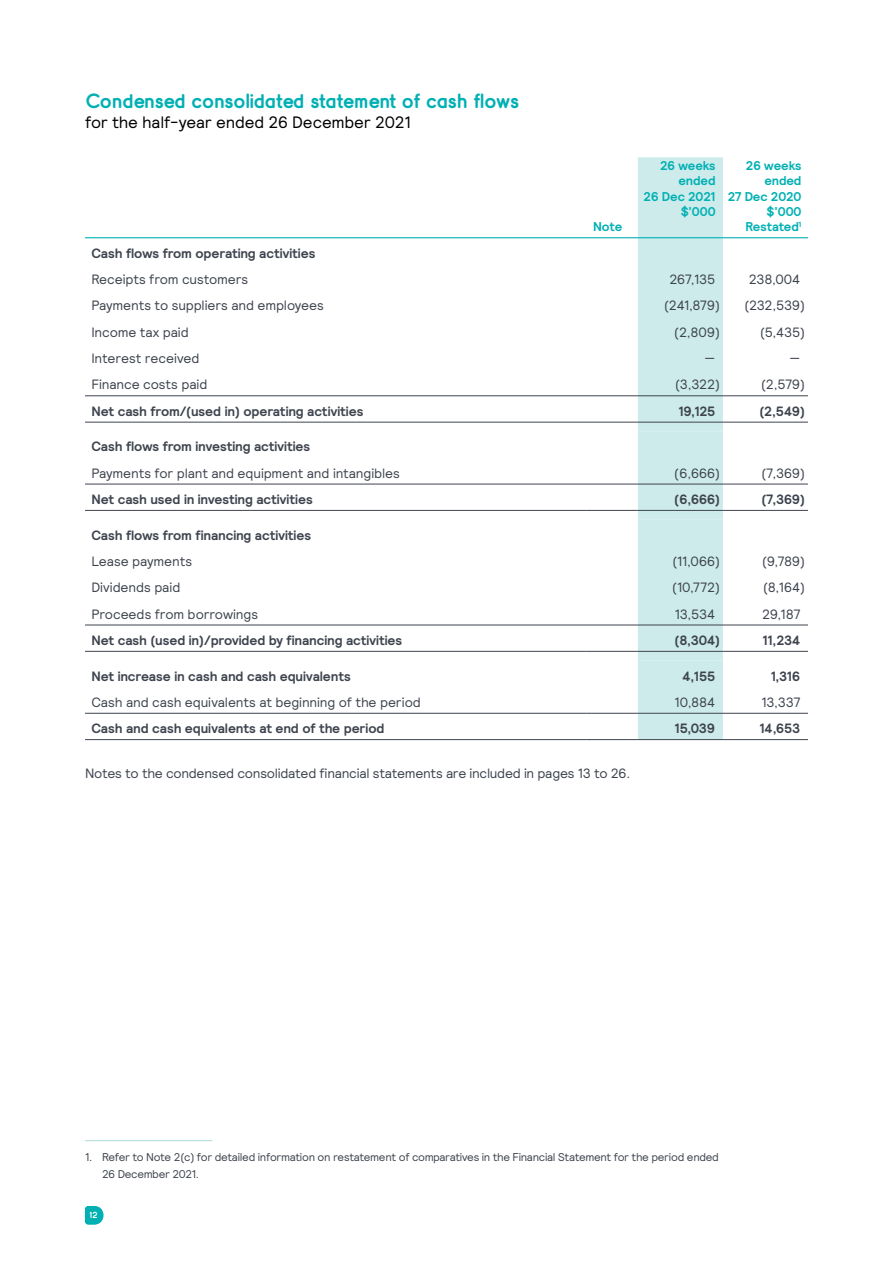
<style>
.page{position:relative;width:893px;height:1263px;background:#fff}
.page>*{position:absolute;margin:0;border:0;box-sizing:border-box;transform-origin:0 0}
.t1{font:21px "BB Leroy Bold";letter-spacing:-.005em;color:#00b0b3}
.t2{font:16.5px "Relative";letter-spacing:-.01em;color:#000}
.t3{font:13.5px "Relative";letter-spacing:-.01em;color:#3e444e}
.t4{font:700 13.5px "Relative";letter-spacing:-.005em;color:#3e444e}
.t5{font:700 12.75px/15.3px "Relative";letter-spacing:-.01em;color:#00b0b3;text-align:right}
.t6{font:11.25px/16.5px "Relative";letter-spacing:-.025em;color:#3e444e}
.t7{font:9px "BB Leroy Bold";color:#fff}
</style>
<div class="page">
<div style="left:638px;top:157px;width:85px;height:582px;background:#cdebeb"></div>
<div style="left:638px;top:423px;width:85px;height:238px;background:#cdebeb"></div>
<hr style="left:723px;top:395px;width:85px;height:1px;background:#3e444e">
<hr style="left:723px;top:484px;width:85px;height:1px;background:#3e444e">
<hr style="left:638px;top:237px;width:85px;height:1px;background:#00b0b3">
<hr style="left:85px;top:422px;width:502px;height:1px;background:#3e444e">
<hr style="left:587px;top:422px;width:51px;height:1px;background:#3e444e">
<hr style="left:638px;top:422px;width:85px;height:1px;background:#3e444e">
<hr style="left:723px;top:422px;width:85px;height:1px;background:#3e444e">
<hr style="left:85px;top:510px;width:502px;height:1px;background:#3e444e">
<hr style="left:587px;top:510px;width:51px;height:1px;background:#3e444e">
<hr style="left:638px;top:510px;width:85px;height:1px;background:#3e444e">
<hr style="left:723px;top:510px;width:85px;height:1px;background:#3e444e">
<hr style="left:638px;top:625px;width:85px;height:1px;background:#3e444e">
<hr style="left:723px;top:625px;width:85px;height:1px;background:#3e444e">
<hr style="left:85px;top:651px;width:502px;height:1px;background:#3e444e">
<hr style="left:587px;top:651px;width:51px;height:1px;background:#3e444e">
<hr style="left:638px;top:651px;width:85px;height:1px;background:#3e444e">
<hr style="left:723px;top:651px;width:85px;height:1px;background:#3e444e">
<hr style="left:638px;top:713px;width:85px;height:1px;background:#3e444e">
<hr style="left:723px;top:713px;width:85px;height:1px;background:#3e444e">
<hr style="left:85px;top:739px;width:502px;height:1px;background:#3e444e">
<hr style="left:587px;top:739px;width:51px;height:1px;background:#3e444e">
<hr style="left:638px;top:739px;width:85px;height:1px;background:#3e444e">
<hr style="left:723px;top:739px;width:85px;height:1px;background:#3e444e">
<hr style="left:85px;top:237px;width:502px;height:1px;background:#00b0b3">
<hr style="left:587px;top:395px;width:51px;height:1px;background:#3e444e">
<hr style="left:638px;top:395px;width:85px;height:1px;background:#3e444e">
<hr style="left:587px;top:484px;width:51px;height:1px;background:#3e444e">
<hr style="left:638px;top:484px;width:85px;height:1px;background:#3e444e">
<hr style="left:587px;top:625px;width:51px;height:1px;background:#3e444e">
<hr style="left:587px;top:713px;width:51px;height:1px;background:#3e444e">
<hr style="left:723px;top:237px;width:85px;height:1px;background:#00b0b3">
<hr style="left:587px;top:237px;width:51px;height:1px;background:#00b0b3">
<hr style="left:85px;top:395px;width:502px;height:1px;background:#3e444e">
<hr style="left:85px;top:484px;width:502px;height:1px;background:#3e444e">
<hr style="left:85px;top:625px;width:502px;height:1px;background:#3e444e">
<hr style="left:85px;top:713px;width:502px;height:1px;background:#3e444e">
<hr style="left:85px;top:1140px;width:128px;height:1px;background:#adddd9">
<svg style="left:85px;top:1206px;width:18px;height:18px"></svg>
<h1 class="t1" style="left:85px;top:88px;width:436px">Condensed consolidated statement of cash flows</h1>
<p class="t2" style="left:85px;top:111px;width:327px">for the half-year ended 26 December 2021</p>
<p class="t5" style="left:593px;top:219px;width:31px">Note</p>
<p class="t5" style="left:644px;top:158px;width:74px">26 weeks ended<br>26 Dec 2021 $’000</p>
<p class="t5" style="left:728px;top:158px;width:75px">26 weeks ended<br>27 Dec 2020 $’000<br>Restated<sup>1</sup></p>
<p class="t4" style="left:91px;top:244px;width:226px">Cash flows from operating activities</p>
<p class="t3" style="left:91px;top:271px;width:158px">Receipts from customers</p>
<p class="t3" style="left:669px;top:271px;width:47px">267,135</p>
<p class="t3" style="left:749px;top:271px;width:53px">238,004</p>
<p class="t3" style="left:91px;top:297px;width:234px">Payments to suppliers and employees</p>
<p class="t3" style="left:664px;top:297px;width:58px">(241,879)</p>
<p class="t3" style="left:744px;top:297px;width:62px">(232,539)</p>
<p class="t3" style="left:91px;top:323px;width:99px">Income tax paid</p>
<p class="t3" style="left:674px;top:323px;width:47px">(2,809)</p>
<p class="t3" style="left:760px;top:323px;width:47px">(5,435)</p>
<p class="t3" style="left:91px;top:350px;width:109px">Interest received</p>
<p class="t3" style="left:704px;top:350px;width:12px">—</p>
<p class="t3" style="left:790px;top:350px;width:12px">—</p>
<p class="t3" style="left:91px;top:376px;width:118px">Finance costs paid</p>
<p class="t3" style="left:675px;top:376px;width:47px">(3,322)</p>
<p class="t3" style="left:761px;top:376px;width:46px">(2,579)</p>
<p class="t4" style="left:91px;top:402px;width:274px">Net cash from/(used in) operating activities</p>
<p class="t4" style="left:678px;top:402px;width:38px">19,125</p>
<p class="t4" style="left:759px;top:402px;width:47px">(2,549)</p>
<p class="t4" style="left:91px;top:438px;width:220px">Cash flows from investing activities</p>
<p class="t3" style="left:91px;top:464px;width:310px">Payments for plant and equipment and intangibles</p>
<p class="t3" style="left:674px;top:464px;width:47px">(6,666)</p>
<p class="t3" style="left:761px;top:464px;width:45px">(7,369)</p>
<p class="t4" style="left:91px;top:490px;width:223px">Net cash used in investing activities</p>
<p class="t4" style="left:674px;top:490px;width:47px">(6,666)</p>
<p class="t4" style="left:761px;top:490px;width:45px">(7,369)</p>
<p class="t4" style="left:91px;top:526px;width:221px">Cash flows from financing activities</p>
<p class="t3" style="left:91px;top:552px;width:102px">Lease payments</p>
<p class="t3" style="left:672px;top:552px;width:49px">(11,066)</p>
<p class="t3" style="left:762px;top:552px;width:45px">(9,789)</p>
<p class="t3" style="left:91px;top:579px;width:90px">Dividends paid</p>
<p class="t3" style="left:672px;top:579px;width:49px">(10,772)</p>
<p class="t3" style="left:763px;top:579px;width:44px">(8,164)</p>
<p class="t3" style="left:91px;top:605px;width:168px">Proceeds from borrowings</p>
<p class="t3" style="left:675px;top:605px;width:42px">13,534</p>
<p class="t3" style="left:762px;top:605px;width:40px">29,187</p>
<p class="t4" style="left:91px;top:631px;width:312px">Net cash (used in)/provided by financing activities</p>
<p class="t4" style="left:675px;top:631px;width:47px">(8,304)</p>
<p class="t4" style="left:763px;top:631px;width:39px">11,234</p>
<p class="t4" style="left:91px;top:667px;width:261px">Net increase in cash and cash equivalents</p>
<p class="t4" style="left:683px;top:667px;width:34px">4,155</p>
<p class="t4" style="left:771px;top:667px;width:31px">1,316</p>
<p class="t3" style="left:91px;top:693px;width:331px">Cash and cash equivalents at beginning of the period</p>
<p class="t3" style="left:675px;top:693px;width:42px">10,884</p>
<p class="t3" style="left:761px;top:693px;width:40px">13,337</p>
<p class="t4" style="left:91px;top:720px;width:295px">Cash and cash equivalents at end of the period</p>
<p class="t4" style="left:675px;top:720px;width:42px">15,039</p>
<p class="t4" style="left:759px;top:720px;width:42px">14,653</p>
<p class="t3" style="left:85px;top:764px;width:547px">Notes to the condensed consolidated financial statements are included in pages 13 to 26.</p>
<p class="t6" style="left:102px;top:1149px;width:618px;text-indent:-17px">1. Refer to Note 2(c) for detailed information on restatement of comparatives in the Financial Statement for the period ended<br>26 December 2021.</p>
<p class="t7" style="left:90px;top:1210px;width:10px">12</p>
</div>
